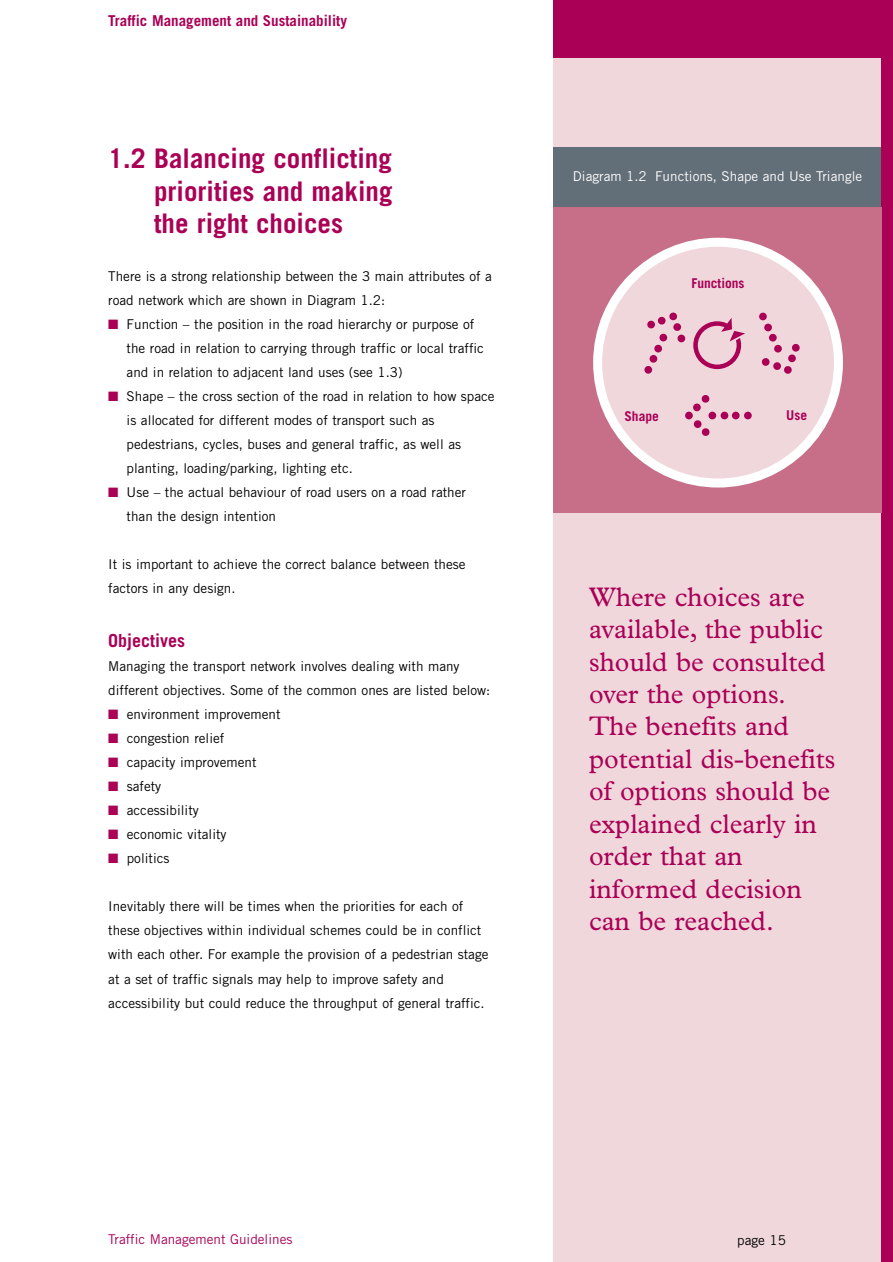
<style>
.page{position:relative;width:893px;height:1262px;background:#fff}
.page>*{position:absolute;margin:0;border:0;box-sizing:border-box;transform-origin:0 0}
.t1{font:27px/32.4px "Plantin";color:#aa0056}
.t2{font:700 27px/32.4px "Trade Gothic";color:#aa0056;text-align:justify}
.t3{font:700 18px "Trade Gothic";color:#aa0056}
.t4{font:700 15px "Trade Gothic";color:#aa0056}
.t5{font:13.5px/24px "Trade Gothic";color:#000}
.t6{font:13.5px "Trade Gothic";color:#fff}
.t7{font:13.5px "Trade Gothic";color:#aa0056}
.t8{font:700 13.5px "Trade Gothic";color:#aa0056}
.s1{color:#aa0056}
</style>
<div class="page">
<div style="left:553px;top:0;width:339px;height:1261px;background:#f0d7dc"></div>
<div style="left:553px;top:0;width:339px;height:58px;background:#aa0056"></div>
<div style="left:553px;top:147px;width:328px;height:60px;background:#626e78"></div>
<div style="left:881px;top:0;width:11px;height:1261px;background:#aa0056"></div>
<div style="left:553px;top:207px;width:328px;height:305px;background:#c76e88"></div>
<svg style="left:593px;top:238px;width:250px;height:249px"></svg>
<p class="t4" style="left:108px;top:15px;width:240px">Traffic Management and Sustainability</p>
<h1 class="t2" style="left:154px;top:145px;width:240px;text-indent:-46px">1.2 Balancing conflicting priorities and making the right choices</h1>
<p class="t5" style="left:108px;top:266px;width:385px">There is a strong relationship between the 3 main attributes of a road network which are shown in Diagram 1.2:</p>
<p class="t5" style="left:127px;top:314px;width:359px;text-indent:-18px"><span class="s1">■</span> Function – the position in the road hierarchy or purpose of the road in relation to carrying through traffic or local traffic and in relation to adjacent land uses (see 1.3)</p>
<p class="t5" style="left:127px;top:386px;width:369px;text-indent:-18px"><span class="s1">■</span> Shape – the cross section of the road in relation to how space is allocated for different modes of transport such as pedestrians, cycles, buses and general traffic, as well as planting, loading/parking, lighting etc.</p>
<p class="t5" style="left:127px;top:482px;width:341px;text-indent:-18px"><span class="s1">■</span> Use – the actual behaviour of road users on a road rather than the design intention</p>
<p class="t5" style="left:108px;top:554px;width:359px">It is important to achieve the correct balance between these factors in any design.</p>
<h2 class="t3" style="left:108px;top:634px;width:78px">Objectives</h2>
<p class="t5" style="left:108px;top:656px;width:383px">Managing the transport network involves dealing with many different objectives. Some of the common ones are listed below:</p>
<p class="t5" style="left:108px;top:704px;width:174px"><span class="s1">■</span> environment improvement</p>
<p class="t5" style="left:108px;top:728px;width:118px"><span class="s1">■</span> congestion relief</p>
<p class="t5" style="left:108px;top:752px;width:150px"><span class="s1">■</span> capacity improvement</p>
<p class="t5" style="left:108px;top:776px;width:54px"><span class="s1">■</span> safety</p>
<p class="t5" style="left:108px;top:800px;width:92px"><span class="s1">■</span> accessibility</p>
<p class="t5" style="left:108px;top:824px;width:120px"><span class="s1">■</span> economic vitality</p>
<p class="t5" style="left:108px;top:848px;width:63px"><span class="s1">■</span> politics</p>
<p class="t5" style="left:108px;top:896px;width:382px">Inevitably there will be times when the priorities for each of these objectives within individual schemes could be in conflict with each other. For example the provision of a pedestrian stage at a set of traffic signals may help to improve safety and accessibility but could reduce the throughput of general traffic.</p>
<p class="t6" style="left:573px;top:171px;width:291px">Diagram 1.2 Functions, Shape and Use Triangle</p>
<p class="t8" style="left:691px;top:278px;width:55px">Functions</p>
<p class="t8" style="left:624px;top:411px;width:36px">Shape</p>
<p class="t8" style="left:786px;top:410px;width:22px">Use</p>
<h1 class="t1" style="left:589px;top:583px;width:248px">Where choices are available, the public should be consulted over the options.<br>The benefits and potential dis-benefits of options should be explained clearly in order that an informed decision can be reached.</h1>
<p class="t7" style="left:108px;top:1234px;width:186px">Traffic Management Guidelines</p>
<p class="t5" style="left:737px;top:1228px;width:50px">page 15</p>
</div>
